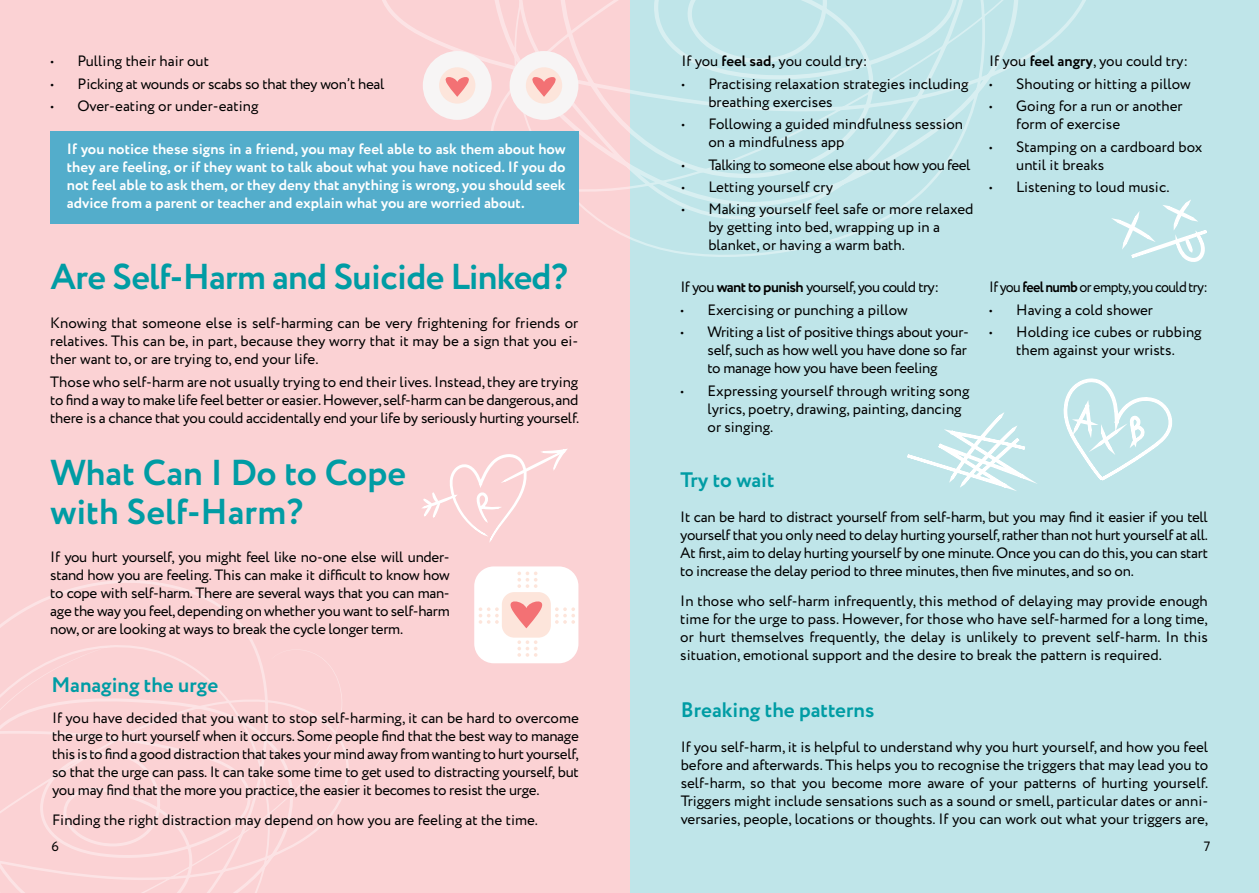
<style>
.page{position:relative;width:1259px;height:893px;background:#fff}
.page>*{position:absolute;margin:0;border:0;box-sizing:border-box;transform-origin:0 0}
.t1{font:700 36px/39px "Circe";color:#009ca4}
.t2{font:700 36px "Circe";letter-spacing:-.02em;color:#009ca4}
.t3{font:700 21px "Circe";color:#009ca4}
.t4{font:15px/18px "Circe";color:#000;text-align:justify}
.t5{font:700 15px/18px "Circe";color:#fff;text-align:justify}
.t6{font:15px/18px "Circe";letter-spacing:-.02em;color:#000}
.t7{font:15px "Circe";letter-spacing:-.04em;color:#000}
.t8{font:15px "Circe";letter-spacing:-.03em;color:#000}
.t9{font:15px "Circe";letter-spacing:-.04em;color:#000;scale:.94 1}
.t10{font:13.5px "Circe";color:#000}
.s1{font-weight:700}
</style>
<div class="page">
<div style="left:629px;top:0;width:630px;height:893px;background:#bfe5e9"></div>
<div style="left:0;top:0;width:629px;height:893px;background:#fbd2d4"></div>
<svg style="left:0;top:580px;width:349px;height:313px"></svg>
<svg style="left:377px;top:0;width:709px;height:259px"></svg>
<div style="left:50px;top:132px;width:528px;height:92px;background:#53adcb"></div>
<div style="left:474px;top:566px;width:104px;height:97px;background:#fff;border-radius:20px"></div>
<div style="left:502px;top:592px;width:49px;height:46px;background:#fde5db;border-radius:12px"></div>
<svg style="left:555px;top:607px;width:20px;height:17px"></svg>
<svg style="left:517px;top:640px;width:20px;height:17px"></svg>
<svg style="left:517px;top:572px;width:20px;height:16px"></svg>
<svg style="left:479px;top:597px;width:70px;height:31px"></svg>
<svg style="left:422px;top:449px;width:145px;height:93px"></svg>
<svg style="left:1114px;top:203px;width:93px;height:59px"></svg>
<svg style="left:1063px;top:378px;width:109px;height:103px"></svg>
<svg style="left:907px;top:412px;width:130px;height:79px"></svg>
<div style="left:509px;top:51px;width:69px;height:69px;background:#f7f5f5;border-radius:50%"></div>
<div style="left:526px;top:67px;width:36px;height:37px;background:#fde5db;border-radius:50%"></div>
<svg style="left:529px;top:74px;width:30px;height:23px"></svg>
<div style="left:423px;top:51px;width:69px;height:69px;background:#f7f5f5;border-radius:50%"></div>
<div style="left:439px;top:67px;width:36px;height:37px;background:#fde5db;border-radius:50%"></div>
<svg style="left:440px;top:74px;width:34px;height:23px"></svg>
<p class="t4" style="left:50px;top:53px;width:160px">• Pulling their hair out</p>
<p class="t6" style="left:50px;top:75px;width:335px">• Picking at wounds or scabs so that they won’t heal</p>
<p class="t4" style="left:50px;top:97px;width:210px">• Over-eating or under-eating</p>
<p class="t5" style="left:67px;top:141px;width:500px">If you notice these signs in a friend, you may feel able to ask them about how they are feeling, or if they want to talk about what you have noticed. If you do not feel able to ask them, or they deny that anything is wrong, you should seek advice from a parent or teacher and explain what you are worried about.</p>
<h1 class="t2" style="left:50px;top:252px;width:519px">Are Self-Harm and Suicide Linked?</h1>
<p class="t4" style="left:50px;top:315px;width:530px">Knowing that someone else is self-harming can be very frightening for friends or relatives. This can be, in part, because they worry that it may be a sign that you ei&shy;ther want to, or are trying to, end your life.</p>
<p class="t4" style="left:50px;top:374px;width:530px">Those who self-harm are not usually trying to end their lives. Instead, they are trying to find a way to make life feel better or easier. However, self-harm can be dangerous, and there is a chance that you could accidentally end your life by seriously hurting yourself.</p>
<h1 class="t1" style="left:50px;top:455px;width:357px">What Can I Do to Cope with Self-Harm?</h1>
<p class="t4" style="left:50px;top:548px;width:401px">If you hurt yourself, you might feel like no-one else will under&shy;stand how you are feeling. This can make it difficult to know how to cope with self-harm. There are several ways that you can man&shy;age the way you feel, depending on whether you want to self-harm now, or are looking at ways to break the cycle longer term.</p>
<h2 class="t3" style="left:51px;top:671px;width:168px">Managing the urge</h2>
<p class="t4" style="left:52px;top:710px;width:528px">If you have decided that you want to stop self-harming, it can be hard to overcome the urge to hurt yourself when it occurs. Some people find that the best way to manage this is to find a good distraction that takes your mind away from wanting to hurt yourself, so that the urge can pass. It can take some time to get used to distracting yourself, but you may find that the more you practice, the easier it becomes to resist the urge.</p>
<p class="t4" style="left:52px;top:812px;width:487px">Finding the right distraction may depend on how you are feeling at the time.</p>
<p class="t4" style="left:681px;top:53px;width:188px">If you <span class="s1">feel sad,</span> you could try:</p>
<p class="t4" style="left:708px;top:76px;width:262px;text-indent:-27px">• Practising relaxation strategies including breathing exercises</p>
<p class="t4" style="left:708px;top:116px;width:256px;text-indent:-27px">• Following a guided mindfulness session on a mindfulness app</p>
<p class="t8" style="left:681px;top:155px;width:291px">• Talking to someone else about how you feel</p>
<p class="t4" style="left:681px;top:178px;width:153px">• Letting yourself cry</p>
<p class="t4" style="left:708px;top:201px;width:267px;text-align:left;text-indent:-27px">• Making yourself feel safe or more relaxed by getting into bed, wrapping up in a blanket, or having a warm bath.</p>
<p class="t7" style="left:680px;top:277px;width:260px">If you <span class="s1">want to punish</span> yourself, you could try:</p>
<p class="t4" style="left:680px;top:301px;width:229px">• Exercising or punching a pillow</p>
<p class="t6" style="left:707px;top:324px;width:263px;text-indent:-27px">• Writing a list of positive things about your&shy;self, such as how well you have done so far to manage how you have been feeling</p>
<p class="t4" style="left:707px;top:382px;width:263px;text-align:left;text-indent:-27px">• Expressing yourself through writing song lyrics, poetry, drawing, painting, dancing or singing.</p>
<p class="t4" style="left:989px;top:53px;width:200px">If you <span class="s1">feel angry</span>, you could try:</p>
<p class="t4" style="left:989px;top:76px;width:203px">• Shouting or hitting a pillow</p>
<p class="t4" style="left:1016px;top:98px;width:168px;text-indent:-27px">• Going for a run or another form of exercise</p>
<p class="t4" style="left:1016px;top:138px;width:188px;text-indent:-27px">• Stamping on a cardboard box until it breaks</p>
<p class="t4" style="left:989px;top:178px;width:182px">• Listening to loud music.</p>
<p class="t9" style="left:989px;top:277px;width:234px">If you <span class="s1">feel numb</span> or empty, you could try:</p>
<p class="t4" style="left:989px;top:301px;width:165px">• Having a cold shower</p>
<p class="t4" style="left:989px;top:324px;width:214px;text-align:center">• Holding ice cubes or rubbing them against your wrists.</p>
<h2 class="t3" style="left:680px;top:465px;width:96px">Try to wait</h2>
<p class="t4" style="left:680px;top:508px;width:529px">It can be hard to distract yourself from self-harm, but you may find it easier if you tell yourself that you only need to delay hurting yourself, rather than not hurt yourself at all.<br>At first, aim to delay hurting yourself by one minute. Once you can do this, you can start to increase the delay period to three minutes, then five minutes, and so on.</p>
<p class="t4" style="left:680px;top:592px;width:529px">In those who self-harm infrequently, this method of delaying may provide enough time for the urge to pass. However, for those who have self-harmed for a long time, or hurt themselves frequently, the delay is unlikely to prevent self-harm. In this situation, emotional support and the desire to break the pattern is required.</p>
<h2 class="t3" style="left:681px;top:695px;width:195px">Breaking the patterns</h2>
<p class="t4" style="left:680px;top:738px;width:529px">If you self-harm, it is helpful to understand why you hurt yourself, and how you feel before and afterwards. This helps you to recognise the triggers that may lead you to self-harm, so that you become more aware of your patterns of hurting yourself.<br>Triggers might include sensations such as a sound or smell, particular dates or anni&shy;versaries, people, locations or thoughts. If you can work out what your triggers are,</p>
<p class="t10" style="left:51px;top:838px;width:9px">6</p>
<p class="t10" style="left:1203px;top:838px;width:8px">7</p>
</div>
